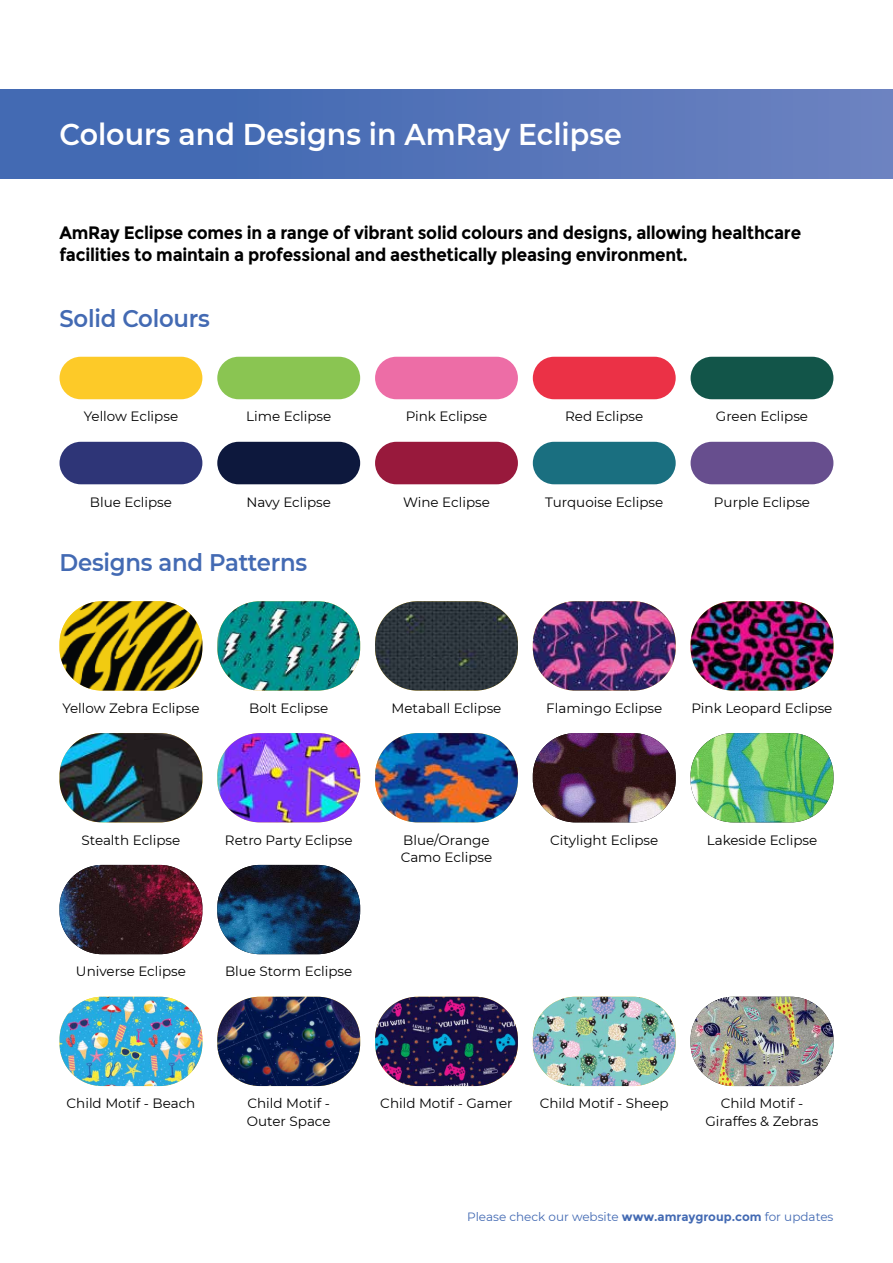
<style>
.page{position:relative;width:893px;height:1263px;background:#fff}
.page>*{position:absolute;margin:0;border:0;box-sizing:border-box;transform-origin:0 0}
.t1{font:600 30px "Montserrat";color:#fff;scale:.95 1}
.t2{font:600 24px "Montserrat";letter-spacing:-.01em;color:#436ab3;scale:.95 1}
.t3{font:700 18px/22.5px "Montserrat";letter-spacing:-.015em;color:#000;scale:.94 1}
.t4{font:13.5px/17.2px "Montserrat";color:#000}
.t5{font:12px "Montserrat";color:#436ab3}
.s1{font-weight:700}
</style>
<div class="page">
<div style="left:0;top:89px;width:893px;height:90px;background:linear-gradient(to right,#3b65b0,#6b81c0)"></div>
<div style="left:60px;top:357px;width:142px;height:42px;background:#fdca28;border-radius:21px"></div>
<div style="left:217px;top:357px;width:143px;height:42px;background:#8ac552;border-radius:21px"></div>
<div style="left:375px;top:357px;width:143px;height:42px;background:#ed6da6;border-radius:21px"></div>
<div style="left:533px;top:357px;width:143px;height:42px;background:#eb3146;border-radius:21px"></div>
<div style="left:691px;top:357px;width:142px;height:42px;background:#125549;border-radius:21px"></div>
<div style="left:60px;top:442px;width:142px;height:42px;background:#2e3577;border-radius:21px"></div>
<div style="left:217px;top:442px;width:143px;height:42px;background:#0d183d;border-radius:21px"></div>
<div style="left:375px;top:442px;width:143px;height:42px;background:#98193c;border-radius:21px"></div>
<div style="left:533px;top:442px;width:143px;height:42px;background:#1a6f80;border-radius:21px"></div>
<div style="left:691px;top:442px;width:142px;height:42px;background:#674e8e;border-radius:21px"></div>
<img style="left:217px;top:865px;width:143px;height:89px">
<img style="left:60px;top:865px;width:142px;height:89px">
<img style="left:691px;top:997px;width:142px;height:89px">
<img style="left:60px;top:997px;width:142px;height:89px">
<img style="left:217px;top:997px;width:143px;height:89px">
<img style="left:375px;top:997px;width:143px;height:89px">
<img style="left:533px;top:997px;width:143px;height:89px">
<img style="left:375px;top:733px;width:143px;height:89px">
<img style="left:217px;top:601px;width:143px;height:89px">
<img style="left:217px;top:733px;width:143px;height:89px">
<img style="left:691px;top:601px;width:142px;height:89px">
<img style="left:375px;top:601px;width:143px;height:89px">
<img style="left:533px;top:601px;width:143px;height:89px">
<img style="left:60px;top:601px;width:142px;height:89px">
<img style="left:60px;top:733px;width:142px;height:89px">
<img style="left:533px;top:733px;width:143px;height:89px">
<img style="left:691px;top:733px;width:142px;height:89px">
<h1 class="t1" style="left:60px;top:114px;width:593px">Colours and Designs in AmRay Eclipse</h1>
<h3 class="t3" style="left:60px;top:221px;width:790px">AmRay Eclipse comes in a range of vibrant solid colours and designs, allowing healthcare facilities to maintain a professional and aesthetically pleasing environment.</h3>
<h2 class="t2" style="left:60px;top:301px;width:160px">Solid Colours</h2>
<p class="t4" style="left:84px;top:408px;width:96px">Yellow Eclipse</p>
<p class="t4" style="left:246px;top:408px;width:87px">Lime Eclipse</p>
<p class="t4" style="left:406px;top:408px;width:83px">Pink Eclipse</p>
<p class="t4" style="left:565px;top:408px;width:80px">Red Eclipse</p>
<p class="t4" style="left:716px;top:408px;width:94px">Green Eclipse</p>
<p class="t4" style="left:90px;top:493px;width:84px">Blue Eclipse</p>
<p class="t4" style="left:246px;top:493px;width:86px">Navy Eclipse</p>
<p class="t4" style="left:403px;top:493px;width:88px">Wine Eclipse</p>
<p class="t4" style="left:545px;top:493px;width:120px">Turquoise Eclipse</p>
<p class="t4" style="left:714px;top:493px;width:98px">Purple Eclipse</p>
<h2 class="t2" style="left:60px;top:546px;width:262px">Designs and Patterns</h2>
<p class="t4" style="left:62px;top:699px;width:139px">Yellow Zebra Eclipse</p>
<p class="t4" style="left:249px;top:699px;width:80px">Bolt Eclipse</p>
<p class="t4" style="left:391px;top:699px;width:111px">Metaball Eclipse</p>
<p class="t4" style="left:546px;top:699px;width:118px">Flamingo Eclipse</p>
<p class="t4" style="left:692px;top:699px;width:142px">Pink Leopard Eclipse</p>
<p class="t4" style="left:82px;top:831px;width:100px">Stealth Eclipse</p>
<p class="t4" style="left:225px;top:831px;width:129px">Retro Party Eclipse</p>
<p class="t4" style="left:76px;top:962px;width:111px">Universe Eclipse</p>
<p class="t4" style="left:225px;top:962px;width:129px">Blue Storm Eclipse</p>
<p class="t4" style="left:401px;top:831px;width:93px">Blue/Orange<br>Camo Eclipse</p>
<p class="t4" style="left:550px;top:831px;width:110px">Citylight Eclipse</p>
<p class="t4" style="left:707px;top:831px;width:112px">Lakeside Eclipse</p>
<p class="t4" style="left:67px;top:1094px;width:130px">Child Motif - Beach</p>
<p class="t4" style="left:247px;top:1094px;width:85px">Child Motif -<br>Outer Space</p>
<p class="t4" style="left:380px;top:1094px;width:134px">Child Motif - Gamer</p>
<p class="t4" style="left:540px;top:1094px;width:131px">Child Motif - Sheep</p>
<p class="t4" style="left:705px;top:1094px;width:114px;text-align:center">Child Motif -<br>Giraffes &amp; Zebras</p>
<p class="t5" style="left:467px;top:1209px;width:368px">Please check our website <span class="s1">www.amraygroup.com</span> for updates</p>
</div>
